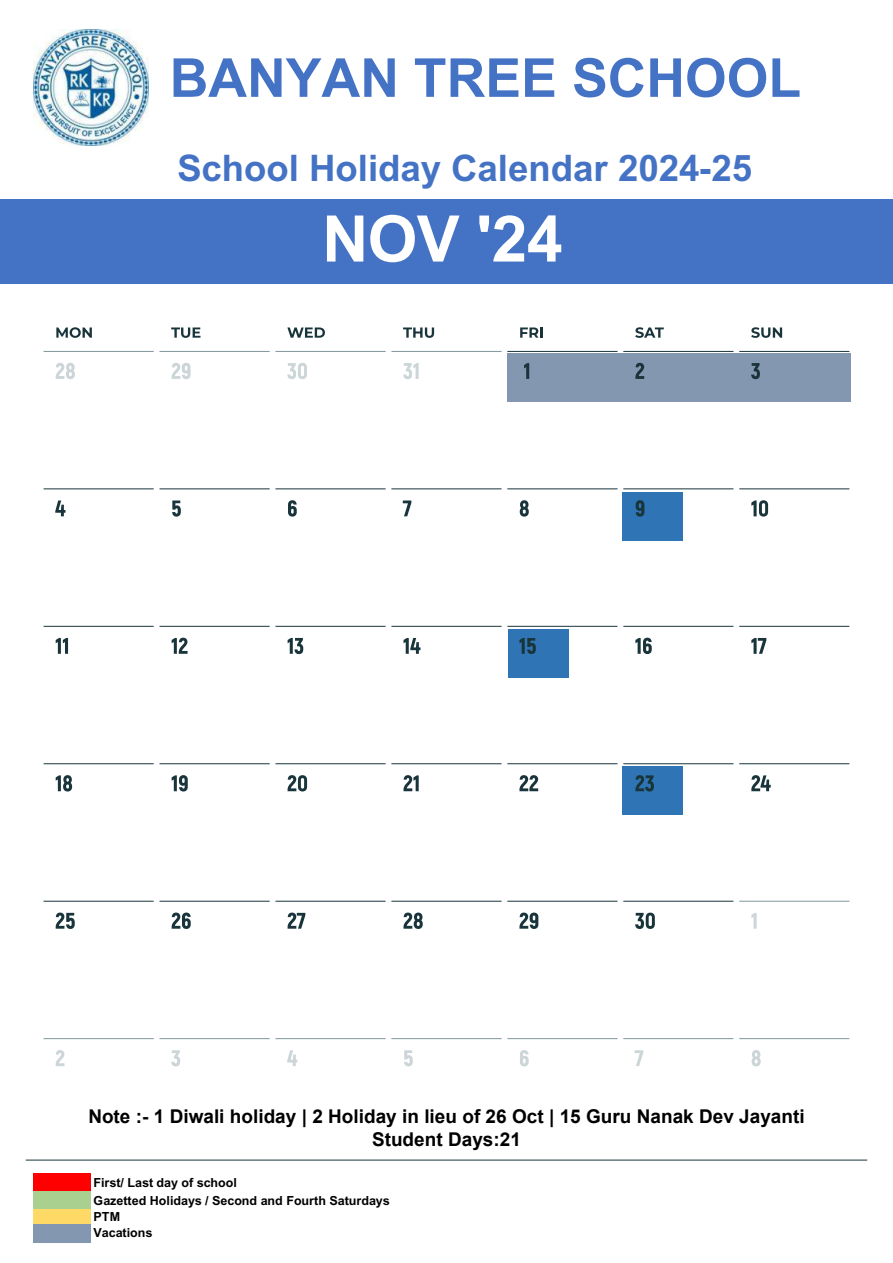
<style>
.page{position:relative;width:893px;height:1263px;background:#fff}
.page>*{position:absolute;margin:0;border:0;box-sizing:border-box;transform-origin:0 0}
.t1{font:700 64.2px "Arial";color:#fff}
.t2{font:700 53.7px "Arial";color:#4472c4}
.t3{font:700 36.6px "Arial";color:#4472c4}
.t4{font:700 19.05px/22.8px "Arial";color:#000;text-align:center}
.t5{font:700 12.6px/17px "Arial";color:#000}
</style>
<div class="page">
<div style="left:0;top:199px;width:893px;height:84px;background:#4472c4"></div>
<hr style="left:26px;top:1160px;width:841px;height:1px;background:#19353b">
<div style="left:34px;top:1173px;width:57px;height:18px;background:#f00"></div>
<div style="left:34px;top:1191px;width:57px;height:18px;background:#a9d08e"></div>
<div style="left:34px;top:1208px;width:57px;height:16px;background:#ffd966"></div>
<div style="left:34px;top:1224px;width:57px;height:19px;background:#8497b0"></div>
<div style="left:623px;top:492px;width:60px;height:49px;background:#2f75b5"></div>
<div style="left:508px;top:629px;width:60px;height:48px;background:#2f75b5"></div>
<div style="left:623px;top:766px;width:60px;height:49px;background:#2f75b5"></div>
<div style="left:507px;top:353px;width:344px;height:48px;background:#8497b0"></div>
<svg style="left:56px;top:363px;width:19px;height:16px"></svg>
<svg style="left:172px;top:363px;width:19px;height:16px"></svg>
<svg style="left:287px;top:363px;width:20px;height:16px"></svg>
<svg style="left:403px;top:363px;width:16px;height:16px"></svg>
<svg style="left:524px;top:363px;width:5px;height:16px"></svg>
<svg style="left:635px;top:363px;width:9px;height:16px"></svg>
<svg style="left:751px;top:363px;width:9px;height:16px"></svg>
<svg style="left:55px;top:500px;width:11px;height:16px"></svg>
<svg style="left:172px;top:500px;width:9px;height:17px"></svg>
<svg style="left:288px;top:500px;width:9px;height:17px"></svg>
<svg style="left:403px;top:500px;width:8px;height:16px"></svg>
<svg style="left:520px;top:500px;width:9px;height:17px"></svg>
<svg style="left:636px;top:500px;width:8px;height:17px"></svg>
<svg style="left:751px;top:500px;width:17px;height:17px"></svg>
<svg style="left:56px;top:638px;width:12px;height:16px"></svg>
<svg style="left:172px;top:638px;width:16px;height:16px"></svg>
<svg style="left:288px;top:638px;width:15px;height:16px"></svg>
<svg style="left:404px;top:638px;width:16px;height:16px"></svg>
<svg style="left:519px;top:638px;width:17px;height:16px"></svg>
<svg style="left:635px;top:638px;width:17px;height:16px"></svg>
<svg style="left:751px;top:638px;width:15px;height:16px"></svg>
<svg style="left:56px;top:775px;width:16px;height:16px"></svg>
<svg style="left:172px;top:775px;width:16px;height:16px"></svg>
<svg style="left:288px;top:775px;width:19px;height:16px"></svg>
<svg style="left:404px;top:775px;width:15px;height:16px"></svg>
<svg style="left:519px;top:775px;width:19px;height:16px"></svg>
<svg style="left:635px;top:775px;width:19px;height:16px"></svg>
<svg style="left:751px;top:775px;width:20px;height:16px"></svg>
<svg style="left:56px;top:912px;width:19px;height:17px"></svg>
<svg style="left:172px;top:912px;width:19px;height:17px"></svg>
<svg style="left:288px;top:912px;width:17px;height:17px"></svg>
<svg style="left:404px;top:912px;width:19px;height:17px"></svg>
<svg style="left:519px;top:912px;width:19px;height:17px"></svg>
<svg style="left:635px;top:913px;width:20px;height:16px"></svg>
<svg style="left:751px;top:913px;width:6px;height:16px"></svg>
<svg style="left:56px;top:1050px;width:8px;height:16px"></svg>
<svg style="left:171px;top:1050px;width:9px;height:16px"></svg>
<svg style="left:287px;top:1050px;width:10px;height:16px"></svg>
<svg style="left:404px;top:1050px;width:9px;height:16px"></svg>
<svg style="left:520px;top:1050px;width:9px;height:16px"></svg>
<svg style="left:635px;top:1050px;width:8px;height:16px"></svg>
<svg style="left:752px;top:1050px;width:9px;height:16px"></svg>
<svg style="left:56px;top:327px;width:36px;height:11px"></svg>
<svg style="left:171px;top:327px;width:29px;height:11px"></svg>
<svg style="left:287px;top:327px;width:38px;height:11px"></svg>
<svg style="left:403px;top:327px;width:31px;height:11px"></svg>
<svg style="left:520px;top:327px;width:22px;height:11px"></svg>
<svg style="left:635px;top:327px;width:29px;height:11px"></svg>
<svg style="left:751px;top:327px;width:31px;height:11px"></svg>
<hr style="left:44px;top:351px;width:110px;height:1px;background:#7f959b">
<hr style="left:160px;top:351px;width:110px;height:1px;background:#7f959b">
<hr style="left:275px;top:351px;width:111px;height:1px;background:#7f959b">
<hr style="left:391px;top:351px;width:111px;height:1px;background:#7f959b">
<hr style="left:739px;top:351px;width:110px;height:1px;background:#19353b">
<hr style="left:507px;top:351px;width:110px;height:1px;background:#19353b">
<hr style="left:623px;top:351px;width:110px;height:1px;background:#19353b">
<hr style="left:44px;top:488px;width:110px;height:1px;background:#19353b">
<hr style="left:160px;top:488px;width:110px;height:1px;background:#19353b">
<hr style="left:275px;top:488px;width:111px;height:1px;background:#19353b">
<hr style="left:391px;top:488px;width:111px;height:1px;background:#19353b">
<hr style="left:739px;top:488px;width:110px;height:1px;background:#19353b">
<hr style="left:507px;top:488px;width:110px;height:1px;background:#19353b">
<hr style="left:623px;top:488px;width:110px;height:1px;background:#19353b">
<hr style="left:44px;top:626px;width:110px;height:1px;background:#19353b">
<hr style="left:160px;top:626px;width:110px;height:1px;background:#19353b">
<hr style="left:275px;top:626px;width:111px;height:1px;background:#19353b">
<hr style="left:391px;top:626px;width:111px;height:1px;background:#19353b">
<hr style="left:739px;top:626px;width:110px;height:1px;background:#19353b">
<hr style="left:507px;top:626px;width:110px;height:1px;background:#19353b">
<hr style="left:623px;top:626px;width:110px;height:1px;background:#19353b">
<hr style="left:44px;top:763px;width:110px;height:1px;background:#19353b">
<hr style="left:160px;top:763px;width:110px;height:1px;background:#19353b">
<hr style="left:275px;top:763px;width:111px;height:1px;background:#19353b">
<hr style="left:391px;top:763px;width:111px;height:1px;background:#19353b">
<hr style="left:739px;top:763px;width:110px;height:1px;background:#19353b">
<hr style="left:507px;top:763px;width:110px;height:1px;background:#19353b">
<hr style="left:623px;top:763px;width:110px;height:1px;background:#19353b">
<hr style="left:44px;top:901px;width:110px;height:1px;background:#19353b">
<hr style="left:160px;top:901px;width:110px;height:1px;background:#19353b">
<hr style="left:275px;top:901px;width:111px;height:1px;background:#19353b">
<hr style="left:391px;top:901px;width:111px;height:1px;background:#19353b">
<hr style="left:739px;top:901px;width:110px;height:1px;background:#7f959b">
<hr style="left:507px;top:901px;width:110px;height:1px;background:#19353b">
<hr style="left:623px;top:901px;width:110px;height:1px;background:#19353b">
<hr style="left:44px;top:1038px;width:110px;height:1px;background:#7f959b">
<hr style="left:160px;top:1038px;width:110px;height:1px;background:#7f959b">
<hr style="left:275px;top:1038px;width:111px;height:1px;background:#7f959b">
<hr style="left:391px;top:1038px;width:111px;height:1px;background:#7f959b">
<hr style="left:739px;top:1038px;width:110px;height:1px;background:#7f959b">
<hr style="left:507px;top:1038px;width:110px;height:1px;background:#7f959b">
<hr style="left:623px;top:1038px;width:110px;height:1px;background:#7f959b">
<img style="left:33px;top:30px;width:116px;height:116px">
<h2 class="t2" style="left:170px;top:46px;width:633px">BANYAN TREE SCHOOL</h2>
<h3 class="t3" style="left:177px;top:146px;width:577px">School Holiday Calendar 2024-25</h3>
<h1 class="t1" style="left:322px;top:201px;width:242px">NOV '24</h1>
<p class="t4" style="left:88px;top:1105px;width:718px">Note :- 1 Diwali holiday | 2 Holiday in lieu of 26 Oct | 15 Guru Nanak Dev Jayanti<br>Student Days:21</p>
<p class="t5" style="left:94px;top:1174px;width:298px;line-height:17.5px">First/ Last day of school<br>Gazetted Holidays / Second and Fourth Saturdays</p>
<p class="t5" style="left:94px;top:1208px;width:60px">PTM<br>Vacations</p>
</div>
